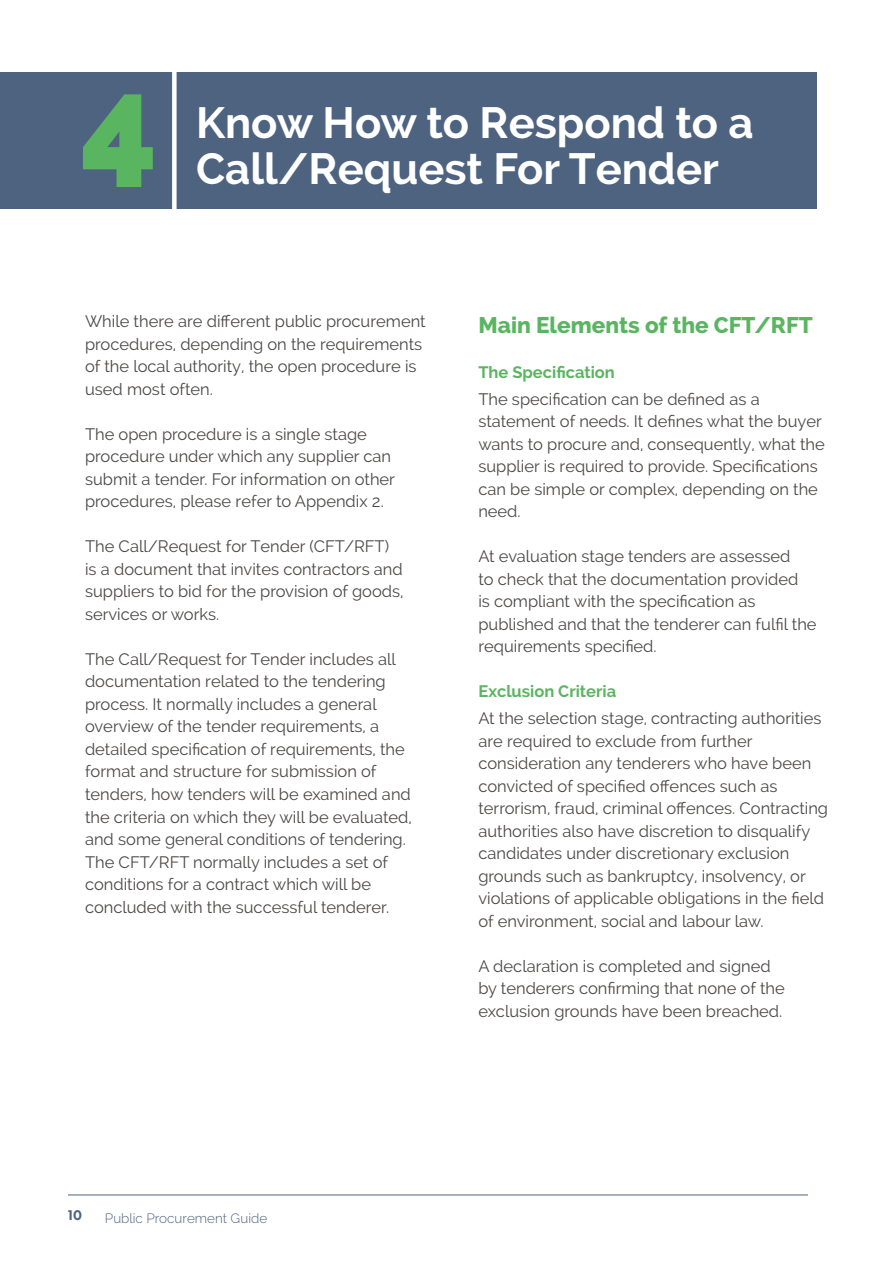
<style>
.page{position:relative;width:893px;height:1263px;background:#fff}
.page>*{position:absolute;margin:0;border:0;box-sizing:border-box;transform-origin:0 0}
.t1{font:800 130.5px "Raleway";color:#5ab560}
.t2{font:700 43.5px/46.5px "Raleway";color:#fff}
.t3{font:800 22.5px "Raleway";color:#5ab560}
.t4{font:16.5px/22.5px "Raleway";color:#4b4846}
.t5{font:700 16.5px "Raleway";color:#5ab560}
.t6{font:300 13.5px "Raleway";color:#4d6380}
.t7{font:13.5px "Brother 1816 Bold";color:#4d6380}
</style>
<div class="page">
<hr style="left:68px;top:1194px;width:740px;height:1px;background:#4d6380">
<div style="left:0;top:72px;width:816px;height:136px;background:#4d6380"></div>
<div style="left:172px;top:64px;width:5px;height:159px;background:#fff"></div>
<h1 class="t1" style="left:80px;top:66px;width:79px">4</h1>
<h2 class="t2" style="left:196px;top:99px;width:559px">Know How to Respond to a<br>Call/Request For Tender</h2>
<p class="t4" style="left:85px;top:310px;width:342px">While there are different public procurement procedures, depending on the requirements of the local authority, the open procedure is used most often.</p>
<p class="t4" style="left:85px;top:423px;width:311px">The open procedure is a single stage procedure under which any supplier can submit a tender. For information on other procedures, please refer to Appendix 2.</p>
<p class="t4" style="left:85px;top:535px;width:320px">The Call/Request for Tender (CFT/RFT) is a document that invites contractors and suppliers to bid for the provision of goods, services or works.</p>
<p class="t4" style="left:85px;top:648px;width:328px">The Call/Request for Tender includes all documentation related to the tendering process. It normally includes a general overview of the tender requirements, a detailed specification of requirements, the format and structure for submission of tenders, how tenders will be examined and the criteria on which they will be evaluated, and some general conditions of tendering.<br>The CFT/RFT normally includes a set of conditions for a contract which will be concluded with the successful tenderer.</p>
<h3 class="t3" style="left:478px;top:312px;width:336px">Main Elements of the CFT/RFT</h3>
<p class="t5" style="left:478px;top:363px;width:138px">The Specification</p>
<p class="t4" style="left:478px;top:388px;width:348px">The specification can be defined as a statement of needs. It defines what the buyer wants to procure and, consequently, what the supplier is required to provide. Specifications can be simple or complex, depending on the need.</p>
<p class="t4" style="left:478px;top:545px;width:340px">At evaluation stage tenders are assessed<br>to check that the documentation provided<br>is compliant with the specification as published and that the tenderer can fulfil the requirements specified.</p>
<p class="t5" style="left:478px;top:682px;width:139px">Exclusion Criteria</p>
<p class="t4" style="left:478px;top:707px;width:351px">At the selection stage, contracting authorities are required to exclude from further consideration any tenderers who have been convicted of specified offences such as terrorism, fraud, criminal offences. Contracting authorities also have discretion to disqualify candidates under discretionary exclusion grounds such as bankruptcy, insolvency, or violations of applicable obligations in the field of environment, social and labour law.</p>
<p class="t4" style="left:478px;top:954px;width:308px">A declaration is completed and signed by tenderers confirming that none of the exclusion grounds have been breached.</p>
<p class="t7" style="left:68px;top:1204px;width:16px">10</p>
<p class="t6" style="left:105px;top:1210px;width:164px">Public Procurement Guide</p>
</div>
